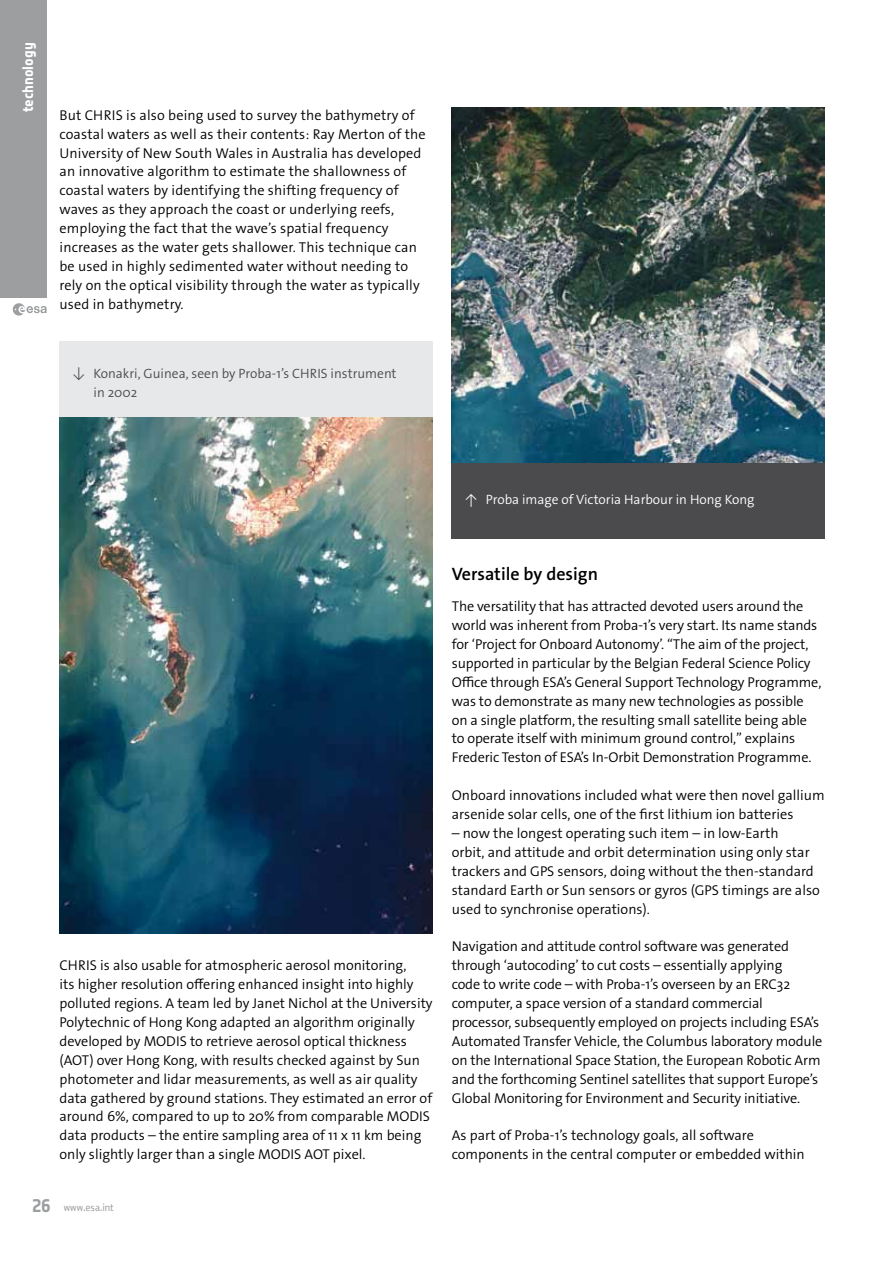
<style>
.page{position:relative;width:893px;height:1263px;background:#fff}
.page>*{position:absolute;margin:0;border:0;box-sizing:border-box;transform-origin:0 0}
.t1{font:600 18px "The Sans Os F";color:#000}
.t2{font:15px "Notes Style Bold Updated Tf";color:#fff}
.t3{font:300 14.25px/18.9px "The Sans Os F";color:#000}
.t4{font:300 13.5px/18.9px "The Sans Os F";color:#4b4b4d}
.t5{font:300 13.5px "The Sans Os F";color:#fff}
.t6{font:12px "Reykjavik One OT A Gauge";color:#9c9e9f}
.s1{font-family:"Notes Esa";font-weight:700;font-size:18px}
</style>
<div class="page">
<div style="left:0;top:0;width:47px;height:298px;background:#9c9e9f"></div>
<svg style="left:12px;top:303px;width:35px;height:13px"></svg>
<img style="left:60px;top:416px;width:373px;height:518px">
<div style="left:60px;top:341px;width:373px;height:75px;background:#e7e8e9"></div>
<img style="left:452px;top:107px;width:373px;height:357px">
<div style="left:452px;top:464px;width:373px;height:75px;background:#4b4b4d"></div>
<p class="t2" style="left:19px;top:112px;width:71px;rotate:-90deg">technology</p>
<p class="t3" style="left:60px;top:106px;width:368px">But CHRIS is also being used to survey the bathymetry of coastal waters as well as their contents: Ray Merton of the University of New South Wales in Australia has developed an innovative algorithm to estimate the shallowness of coastal waters by identifying the shifting frequency of waves as they approach the coast or underlying reefs, employing the fact that the wave’s spatial frequency increases as the water gets shallower. This technique can be used in highly sedimented water without needing to rely on the optical visibility through the water as typically used in bathymetry.</p>
<p class="t4" style="left:94px;top:364px;width:305px;text-indent:-21px">↓ Konakri, Guinea, seen by Proba-1’s CHRIS instrument in 2002</p>
<p class="t5" style="left:465px;top:491px;width:291px">↑ Proba image of Victoria Harbour in Hong Kong</p>
<p class="t3" style="left:60px;top:956px;width:375px">CHRIS is also usable for atmospheric aerosol monitoring,<br>its higher resolution offering enhanced insight into highly polluted regions. A team led by Janet Nichol at the University Polytechnic of Hong Kong adapted an algorithm originally developed by MODIS to retrieve aerosol optical thickness (AOT) over Hong Kong, with results checked against by Sun photometer and lidar measurements, as well as air quality data gathered by ground stations. They estimated an error of around 6%, compared to up to 20% from comparable MODIS data products – the entire sampling area of 11 x 11 km being only slightly larger than a single MODIS AOT pixel.</p>
<p class="t6" style="left:33px;top:1202px;width:83px"><span class="s1">26</span> www.esa.int</p>
<p class="t1" style="left:452px;top:562px;width:148px">Versatile by design</p>
<p class="t3" style="left:452px;top:597px;width:371px">The versatility that has attracted devoted users around the world was inherent from Proba-1’s very start. Its name stands for ‘Project for Onboard Autonomy’. “The aim of the project, supported in particular by the Belgian Federal Science Policy Office through ESA’s General Support Technology Programme, was to demonstrate as many new technologies as possible on a single platform, the resulting small satellite being able to operate itself with minimum ground control,” explains Frederic Teston of ESA’s In-Orbit Demonstration Programme.</p>
<p class="t3" style="left:452px;top:786px;width:374px">Onboard innovations included what were then novel gallium arsenide solar cells, one of the first lithium ion batteries</p>
<p class="t3" style="left:452px;top:824px;width:370px">– now the longest operating such item – in low-Earth<br>orbit, and attitude and orbit determination using only star trackers and GPS sensors, doing without the then-standard standard Earth or Sun sensors or gyros (GPS timings are also used to synchronise operations).</p>
<p class="t3" style="left:452px;top:937px;width:372px">Navigation and attitude control software was generated through ‘autocoding’ to cut costs – essentially applying<br>code to write code – with Proba-1’s overseen by an ERC32 computer, a space version of a standard commercial processor, subsequently employed on projects including ESA’s Automated Transfer Vehicle, the Columbus laboratory module on the International Space Station, the European Robotic Arm and the forthcoming Sentinel satellites that support Europe’s Global Monitoring for Environment and Security initiative.</p>
<p class="t3" style="left:452px;top:1126px;width:354px">As part of Proba-1’s technology goals, all software components in the central computer or embedded within</p>
</div>
